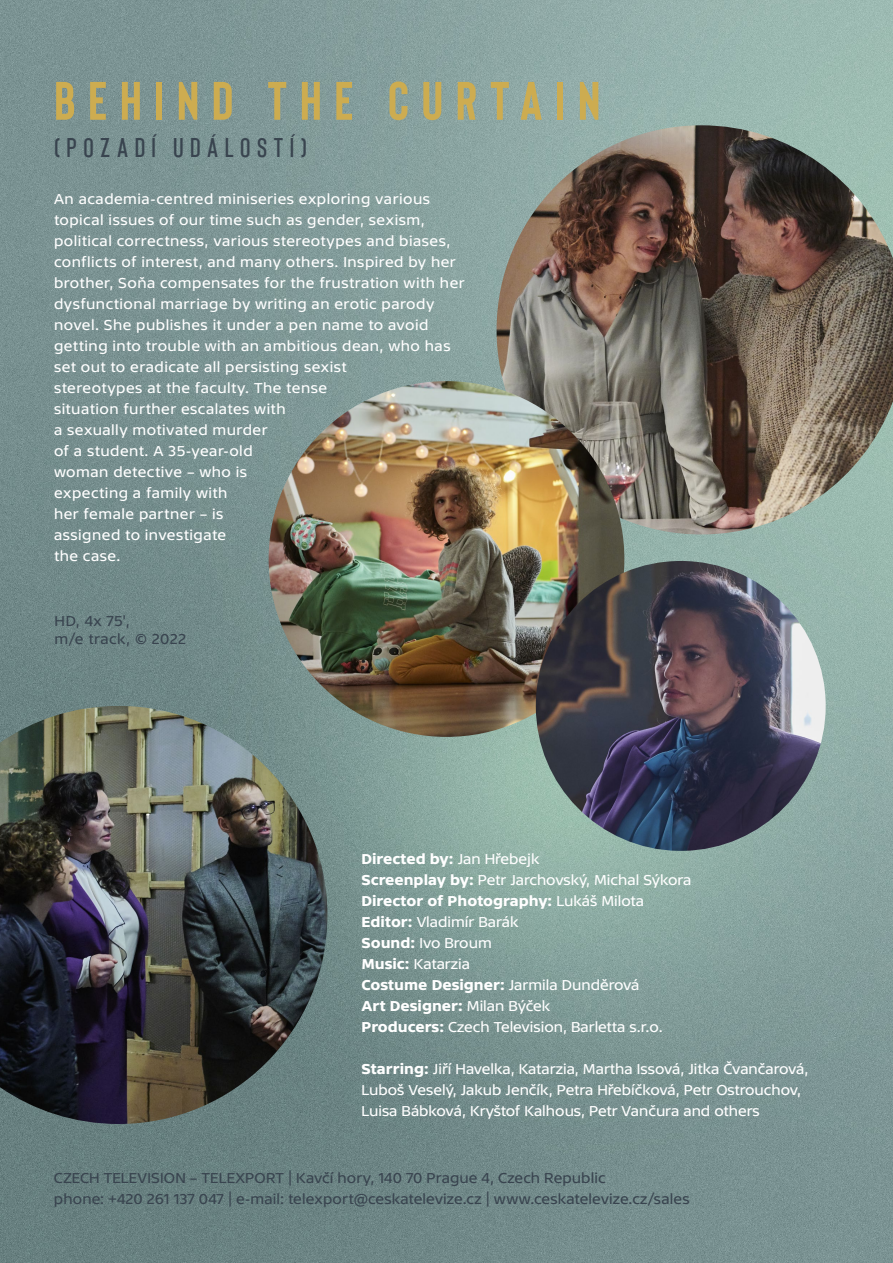
<style>
.page{position:relative;width:893px;height:1263px;background:#fff}
.page>*{position:absolute;margin:0;border:0;box-sizing:border-box;transform-origin:0 0}
.t1{font:700 54px "Bison";letter-spacing:.23em;color:#cdac50}
.t2{font:600 27px "Bison";letter-spacing:.245em;color:#39444f}
.t3{font:15px/21px "TV Sans Print";letter-spacing:.03em;color:#fff}
.t4{font:15px/21px "TV Sans Print";color:#fff}
.t5{font:15px/21px "TV Sans Print";letter-spacing:.005em;color:#39444f}
.t6{font:15px/18px "TV Sans Print";letter-spacing:.025em;color:#39444f}
.s1{font-weight:700}
</style>
<div class="page">
<img style="left:0;top:0;width:893px;height:1263px">
<img style="left:497px;top:125px;width:396px;height:409px">
<img style="left:0;top:706px;width:327px;height:418px">
<img style="left:269px;top:381px;width:355px;height:356px;border-radius:178px">
<img style="left:536px;top:561px;width:290px;height:290px;border-radius:144px">
<h1 class="t1" style="left:54px;top:67px;width:548px">BEHIND THE CURTAIN</h1>
<h2 class="t2" style="left:54px;top:130px;width:254px">(POZADÍ UDÁLOSTÍ)</h2>
<p class="t3" style="left:54px;top:188px;width:412px">An academia-centred miniseries exploring various topical issues of our time such as gender, sexism, political correctness, various stereotypes and biases, conflicts of interest, and many others. Inspired by her brother, Soňa compensates for the frustration with her dysfunctional marriage by writing an erotic parody novel. She publishes it under a pen name to avoid getting into trouble with an ambitious dean, who has set out to eradicate all persisting sexist<br>stereotypes at the faculty. The tense<br>situation further escalates with<br>a sexually motivated murder<br>of a student. A 35-year-old<br>woman detective – who is<br>expecting a family with<br>her female partner – is<br>assigned to investigate<br>the case.</p>
<p class="t6" style="left:55px;top:611px;width:133px">HD, 4x 75',<br>m/e track, © 2022</p>
<p class="t4" style="left:361px;top:848px;width:332px"><span class="s1">Directed by:</span> Jan Hřebejk<br><span class="s1">Screenplay by:</span> Petr Jarchovský, Michal Sýkora<br><span class="s1">Director of Photography:</span> Lukáš Milota<br><span class="s1">Editor:</span> Vladimír Barák<br><span class="s1">Sound:</span> Ivo Broum<br><span class="s1">Music:</span> Katarzia<br><span class="s1">Costume Designer:</span> Jarmila Dunděrová<br><span class="s1">Art Designer:</span> Milan Býček<br><span class="s1">Producers:</span> Czech Television, Barletta s.r.o.</p>
<p class="t4" style="left:361px;top:1058px;width:449px"><span class="s1">Starring:</span> Jiří Havelka, Katarzia, Martha Issová, Jitka Čvančarová,<br>Luboš Veselý, Jakub Jenčík, Petra Hřebíčková, Petr Ostrouchov,<br>Luisa Bábková, Kryštof Kalhous, Petr Vančura and others</p>
<p class="t5" style="left:54px;top:1167px;width:637px">CZECH TELEVISION – TELEXPORT | Kavčí hory, 140 70 Prague 4, Czech Republic<br>phone: +420 261 137 047 | e-mail: telexport@ceskatelevize.cz | www.ceskatelevize.cz/sales</p>
</div>
